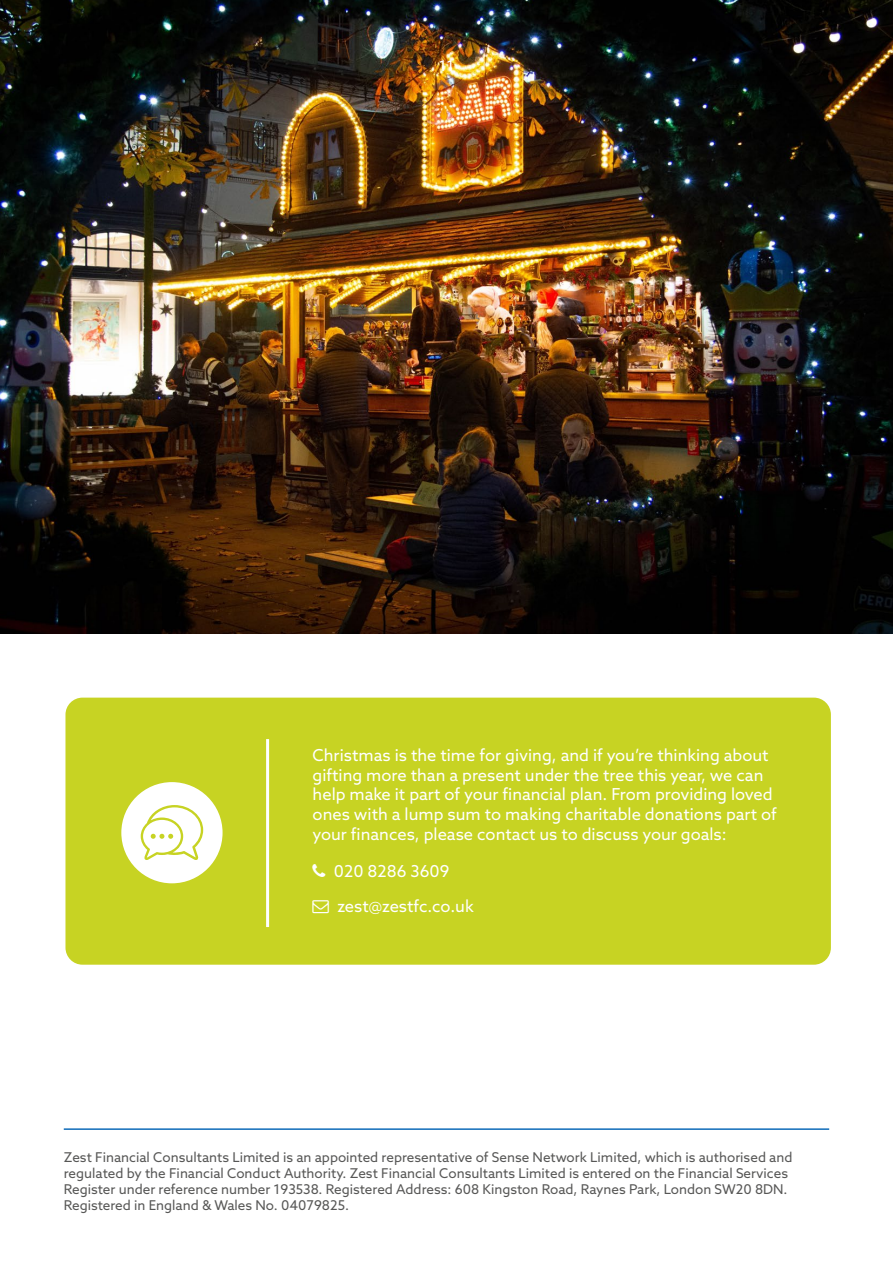
<style>
.page{position:relative;width:893px;height:1263px;background:#fff}
.page>*{position:absolute;margin:0;border:0;box-sizing:border-box;transform-origin:0 0}
.t1{font:16.5px/19.8px "Azo Sans";color:#fff}
.t2{font:15px "Azo Sans";color:#fff}
.t3{font:13.5px/16.2px "Azo Sans";color:#575756}
</style>
<div class="page">
<img style="left:0;top:0;width:893px;height:634px">
<div style="left:65px;top:698px;width:766px;height:267px;background:#c7d323;border-radius:17px"></div>
<hr style="left:266px;top:739px;width:3px;height:188px;background:#fff">
<div style="left:121px;top:782px;width:102px;height:101px;background:#fff;border-radius:50%"></div>
<svg style="left:141px;top:805px;width:62px;height:55px"></svg>
<hr style="left:64px;top:1128px;width:765px;height:2px;background:#0f6cb9">
<p class="t2" style="left:439px;top:56px;width:17px">11</p>
<p class="t1" style="left:313px;top:745px;width:466px">Christmas is the time for giving, and if you’re thinking about gifting more than a present under the tree this year, we can help make it part of your financial plan. From providing loved ones with a lump sum to making charitable donations part of your finances, please contact us to discuss your goals:</p>
<p class="t1" style="left:334px;top:861px;width:117px">020 8286 3609</p>
<p class="t1" style="left:337px;top:895px;width:138px">zest@zestfc.co.uk</p>
<p class="t3" style="left:64px;top:1148px;width:730px">Zest Financial Consultants Limited is an appointed representative of Sense Network Limited, which is authorised and regulated by the Financial Conduct Authority. Zest Financial Consultants Limited is entered on the Financial Services Register under reference number 193538. Registered Address: 608 Kingston Road, Raynes Park, London SW20 8DN.<br>Registered in England &amp; Wales No. 04079825.</p>
</div>
